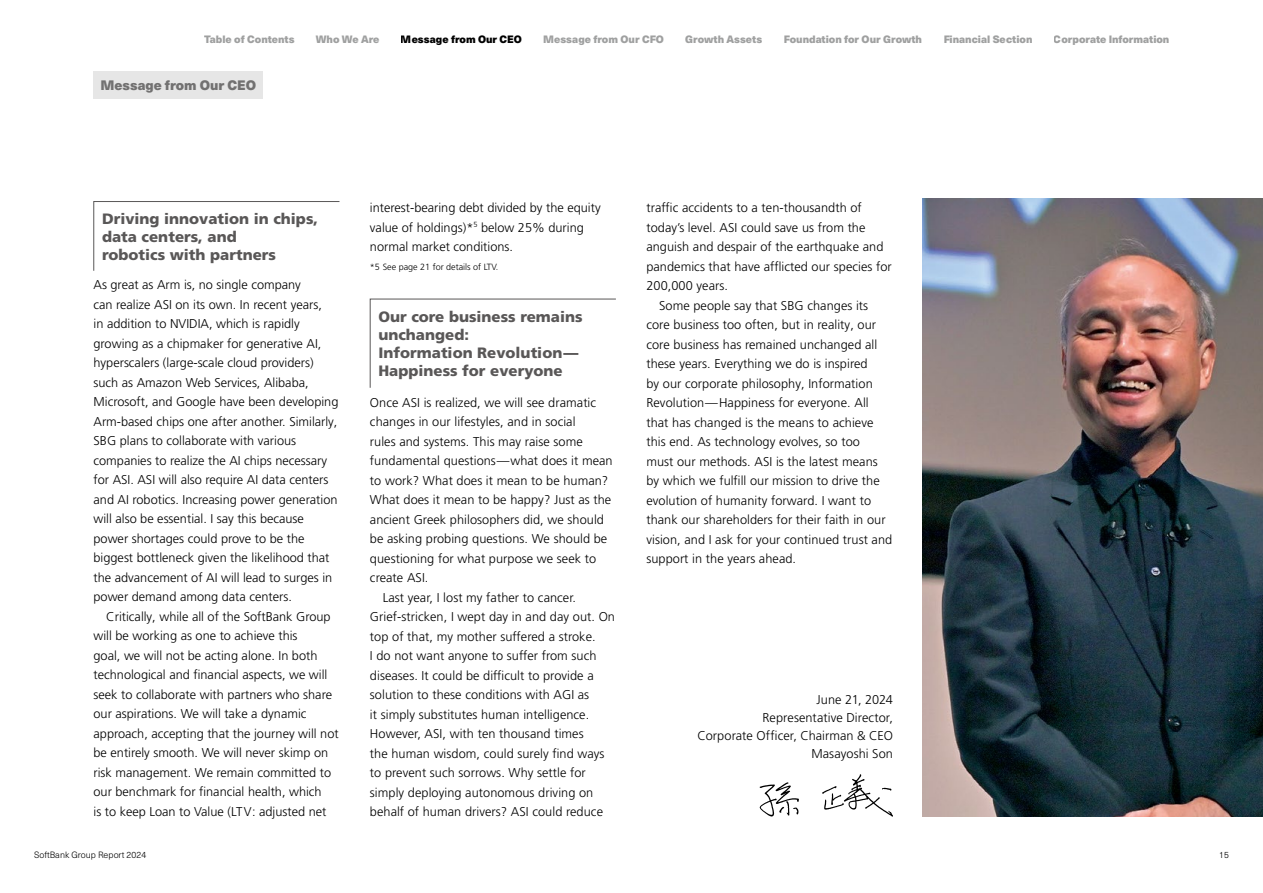
<style>
.page{position:relative;width:1263px;height:893px;background:#fff}
.page>*{position:absolute;margin:0;border:0;box-sizing:border-box;transform-origin:0 0}
.t1{font:900 15px/18px "Frutiger LT Pro";color:#595757}
.t2{font:900 13.5px "Neue Haas Unica W1 G";color:#727171}
.t3{font:300 12.75px/19.5px "Frutiger LT Pro";letter-spacing:.005em;color:#000}
.t4{font:900 10.5px "Neue Haas Unica W1 G";color:#9fa0a0}
.t5{font:900 10.5px "Neue Haas Unica W1 G";color:#000}
.t6{font:300 9px "Frutiger LT Pro";color:#000}
.t7{font:300 9px "Neue Haas Unica W1 G";color:#000}
</style>
<div class="page">
<div style="left:94px;top:71px;width:169px;height:27px;background:#e6e6e6"></div>
<svg style="left:370px;top:299px;width:246px;height:89px"></svg>
<svg style="left:822px;top:774px;width:71px;height:43px"></svg>
<svg style="left:760px;top:782px;width:39px;height:35px"></svg>
<svg style="left:93px;top:201px;width:247px;height:70px"></svg>
<img style="left:923px;top:199px;width:340px;height:618px">
<p class="t4" style="left:204px;top:31px;width:92px">Table of Contents</p>
<p class="t2" style="left:100px;top:74px;width:157px">Message from Our CEO</p>
<p class="t4" style="left:316px;top:31px;width:65px">Who We Are</p>
<p class="t5" style="left:401px;top:31px;width:123px">Message from Our CEO</p>
<p class="t4" style="left:543px;top:31px;width:122px">Message from Our CFO</p>
<p class="t4" style="left:685px;top:31px;width:78px">Growth Assets</p>
<p class="t4" style="left:783px;top:31px;width:140px">Foundation for Our Growth</p>
<p class="t4" style="left:943px;top:31px;width:91px">Financial Section</p>
<p class="t4" style="left:1054px;top:31px;width:117px">Corporate Information</p>
<p class="t1" style="left:102px;top:210px;width:218px">Driving innovation in chips, data centers, and<br>robotics with partners</p>
<p class="t3" style="left:94px;top:275px;width:246px">As great as Arm is, no single company<br>can realize ASI on its own In. recent years,<br>in addition to NVIDIA, which is rapidly growing as a chipmaker for generative AI, hyperscalers (large-scale cloud providers( such as Amazon Web Services, Alibaba, Microsoft, and Google have been developing Arm-based chips one after another. Similarly, SBG plans to collaborate with various companies to realize the AI chips necessary for ASI. ASI will also require AI data centers and AI robotics. Increasing power generation will also be essential I. say this because power shortages could prove to be the biggest bottleneck given the likelihood that the advancement of AI will lead to surges in power demand among data centers.</p>
<p class="t3" style="left:94px;top:607px;width:247px;text-indent:13px">Critically, while all of the SoftBank Group will be working as one to achieve this<br>goal, we will not be acting alone In. both technological and financial aspects, we will seek to collaborate with partners who share our aspirations. We will take a dynamic approach, accepting that the journey will not be entirely smooth. We will never skimp on risk management. We remain committed to our benchmark for financial health, which<br>is to keep Loan to Value (LTV: adjusted net</p>
<p class="t7" style="left:34px;top:848px;width:114px">SoftBank Group Report 2024</p>
<p class="t3" style="left:370px;top:198px;width:232px">interest-bearing debt divided by the equity value of holdings <sup>5</sup>* ( below 25% during normal market conditions.</p>
<p class="t6" style="left:370px;top:262px;width:130px">5* See page 21 for details of LTV.</p>
<p class="t1" style="left:378px;top:308px;width:206px">Our core business remains unchanged:<br>Information Revolution—<br>Happiness for everyone</p>
<p class="t3" style="left:370px;top:393px;width:228px">Once ASI is realized, we will see dramatic</p>
<p class="t3" style="left:370px;top:412px;width:207px">changes in our lifestyles, and in social</p>
<p class="t3" style="left:370px;top:432px;width:214px">rules and systems. This may raise some</p>
<p class="t3" style="left:370px;top:451px;width:244px">fundamental questions—what does it mean</p>
<p class="t3" style="left:370px;top:471px;width:240px">to work? What does it mean to be human?</p>
<p class="t3" style="left:370px;top:490px;width:243px">What does it mean to be happy? Just as the</p>
<p class="t3" style="left:370px;top:510px;width:236px">ancient Greek philosophers did, we should</p>
<p class="t3" style="left:370px;top:529px;width:239px">be asking probing questions. We should be</p>
<p class="t3" style="left:370px;top:549px;width:228px">questioning for what purpose we seek to</p>
<p class="t3" style="left:370px;top:568px;width:60px">create ASI.</p>
<p class="t3" style="left:383px;top:588px;width:195px">Last year I, lost my father to cancer.</p>
<p class="t3" style="left:370px;top:607px;width:247px">Grief-stricken I, wept day in and day out. On</p>
<p class="t3" style="left:370px;top:627px;width:227px">top of that, my mother suffered a stroke.</p>
<p class="t3" style="left:370px;top:646px;width:228px">I do not want anyone to suffer from such</p>
<p class="t3" style="left:370px;top:666px;width:225px">diseases It. could be difficult to provide a</p>
<p class="t3" style="left:370px;top:685px;width:221px">solution to these conditions with AGI as</p>
<p class="t3" style="left:370px;top:705px;width:221px">it simply substitutes human intelligence.</p>
<p class="t3" style="left:370px;top:724px;width:215px">However, ASI, with ten thousand times</p>
<p class="t3" style="left:370px;top:744px;width:236px">the human wisdom, could surely find ways</p>
<p class="t3" style="left:370px;top:763px;width:217px">to prevent such sorrows. Why settle for</p>
<p class="t3" style="left:370px;top:783px;width:225px">simply deploying autonomous driving on</p>
<p class="t3" style="left:370px;top:802px;width:235px">behalf of human drivers? ASI could reduce</p>
<p class="t3" style="left:646px;top:198px;width:217px">traffic accidents to a ten-thousandth of</p>
<p class="t3" style="left:646px;top:218px;width:221px">today s’ level. ASI could save us from the</p>
<p class="t3" style="left:646px;top:237px;width:239px">anguish and despair of the earthquake and</p>
<p class="t3" style="left:646px;top:257px;width:247px">pandemics that have afflicted our species for</p>
<p class="t3" style="left:646px;top:276px;width:83px">200,000 years.</p>
<p class="t3" style="left:659px;top:296px;width:211px">Some people say that SBG changes its</p>
<p class="t3" style="left:646px;top:315px;width:231px">core business too often, but in reality, our</p>
<p class="t3" style="left:646px;top:335px;width:232px">core business has remained unchanged all</p>
<p class="t3" style="left:646px;top:354px;width:223px">these years. Everything we do is inspired</p>
<p class="t3" style="left:646px;top:374px;width:228px">by our corporate philosophy, Information</p>
<p class="t3" style="left:646px;top:393px;width:224px">Revolution—Happiness for everyone. All</p>
<p class="t3" style="left:646px;top:413px;width:229px">that has changed is the means to achieve</p>
<p class="t3" style="left:646px;top:432px;width:215px">this end. As technology evolves, so too</p>
<p class="t3" style="left:646px;top:452px;width:233px">must our methods. ASI is the latest means</p>
<p class="t3" style="left:646px;top:471px;width:235px">by which we fulfill our mission to drive the</p>
<p class="t3" style="left:646px;top:491px;width:226px">evolution of humanity forward I. want to</p>
<p class="t3" style="left:646px;top:510px;width:241px">thank our shareholders for their faith in our</p>
<p class="t3" style="left:646px;top:530px;width:247px">vision, and I ask for your continued trust and</p>
<p class="t3" style="left:646px;top:549px;width:151px">support in the years ahead.</p>
<p class="t3" style="left:697px;top:691px;width:197px;line-height:18px;text-align:right">June 21, 2024<br>Representative Director,<br>Corporate Officer, Chairman &amp; CEO<br>Masayoshi Son</p>
<p class="t7" style="left:1219px;top:848px;width:11px">15</p>
</div>
